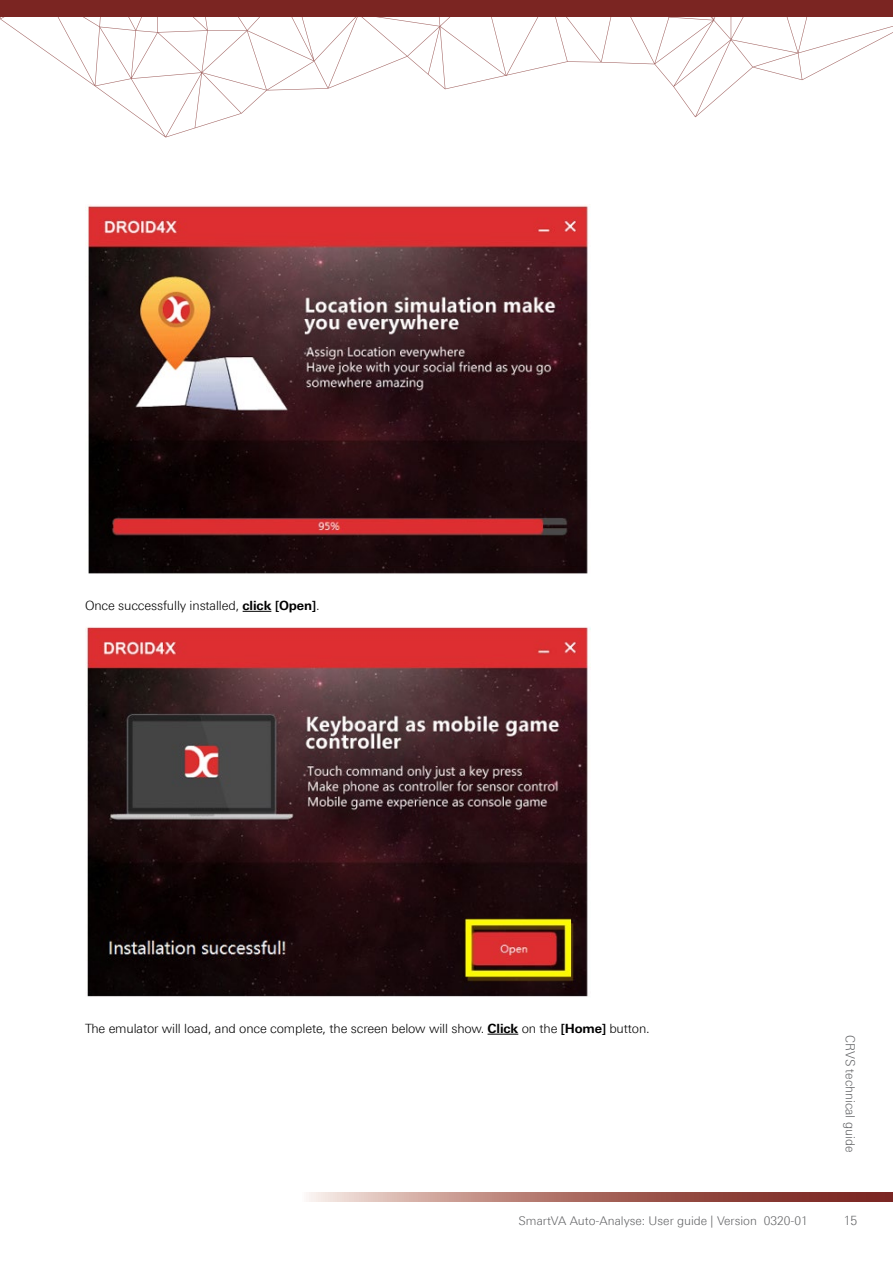
<style>
.page{position:relative;width:893px;height:1263px;background:#fff}
.page>*{position:absolute;margin:0;border:0;box-sizing:border-box;transform-origin:0 0}
.t1{font:300 12.75px "Linotype Univers 330";letter-spacing:-.01em;color:#000}
.t2{font:300 12.75px "Linotype Univers 330";color:#636466;scale:.95 1}
.t3{font:300 12px "Linotype Univers 330";color:#636466}
.s1{font-family:"Linotype Univers 630";font-weight:700}
</style>
<div class="page">
<svg style="left:0;top:17px;width:893px;height:120px"></svg>
<svg style="left:309px;top:1193px;width:584px;height:8px;background:#ac7068"></svg>
<div style="left:0;top:0;width:893px;height:17px;background:#7b2522"></div>
<hr style="left:488px;top:1034px;width:30px;height:1px;background:#000">
<svg style="left:243px;top:611px;width:28px;height:1px"></svg>
<img style="left:87px;top:205px;width:502px;height:369px">
<img style="left:85px;top:627px;width:506px;height:370px">
<p class="t1" style="left:85px;top:598px;width:236px">Once successfully installed, <span class="s1">click [Open]</span>.</p>
<p class="t1" style="left:85px;top:1021px;width:566px">The emulator will load, and once complete, the screen below will show. <span class="s1">Click</span> on the <span class="s1">[Home]</span> button.</p>
<p class="t3" style="left:519px;top:1213px;width:291px">SmartVA Auto-Analyse: User guide | Version 0320-01</p>
<p class="t2" style="left:858px;top:1035px;width:125px;rotate:90deg">CRVS technical guide</p>
<p class="t2" style="left:844px;top:1213px;width:16px">15</p>
</div>
